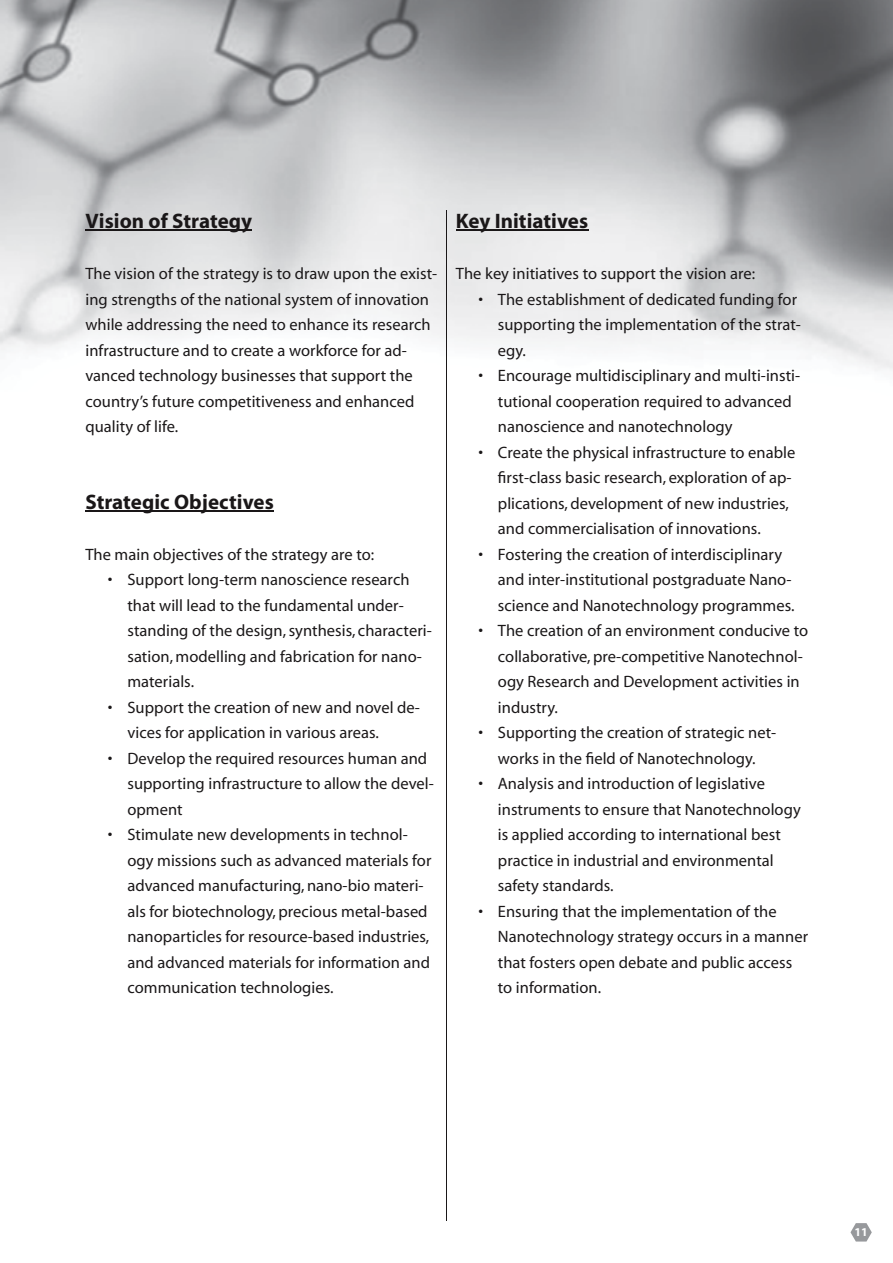
<style>
.page{position:relative;width:893px;height:1263px;background:#fff}
.page>*{position:absolute;margin:0;border:0;box-sizing:border-box;transform-origin:0 0}
.t1{font:700 21px "Myriad";letter-spacing:.005em;color:#1a1718}
.t2{font:16.5px/25.5px "Myriad";letter-spacing:.005em;color:#1a1718}
.t3{font:700 12px "Myriad";color:#fff}
</style>
<div class="page">
<img style="left:0;top:0;width:893px;height:371px">
<hr style="left:456px;top:230px;width:132px;height:1px;background:#1a1718">
<hr style="left:446px;top:210px;width:1px;height:1010px;background:#1a1718">
<hr style="left:85px;top:230px;width:167px;height:1px;background:#1a1718">
<hr style="left:85px;top:510px;width:189px;height:1px;background:#1a1718">
<svg style="left:850px;top:1223px;width:22px;height:18px"></svg>
<p class="t1" style="left:85px;top:210px;width:168px">Vision of Strategy</p>
<p class="t2" style="left:85px;top:262px;width:353px">The vision of the strategy is to draw upon the exist&shy;ing strengths of the national system of innovation while addressing the need to enhance its research infrastructure and to create a workforce for ad&shy;vanced technology businesses that support the country’s future competitiveness and enhanced quality of life.</p>
<p class="t1" style="left:85px;top:491px;width:190px">Strategic Objectives</p>
<p class="t2" style="left:85px;top:542px;width:290px">The main objectives of the strategy are to:</p>
<p class="t2" style="left:127px;top:568px;width:306px;text-indent:-20px">• Support long-term nanoscience research that will lead to the fundamental under&shy;standing of the design, synthesis, characteri&shy;sation, modelling and fabrication for nano&shy;materials.</p>
<p class="t2" style="left:127px;top:695px;width:294px;text-indent:-20px">• Support the creation of new and novel de&shy;vices for application in various areas.</p>
<p class="t2" style="left:127px;top:746px;width:308px;text-indent:-20px">• Develop the required resources human and supporting infrastructure to allow the devel&shy;opment</p>
<p class="t2" style="left:127px;top:823px;width:306px;text-indent:-20px">• Stimulate new developments in technol&shy;ogy missions such as advanced materials for advanced manufacturing, nano-bio materi&shy;als for biotechnology, precious metal-based nanoparticles for resource-based industries, and advanced materials for information and communication technologies.</p>
<p class="t1" style="left:456px;top:210px;width:134px">Key Initiatives</p>
<p class="t2" style="left:456px;top:262px;width:301px">The key initiatives to support the vision are:</p>
<p class="t2" style="left:498px;top:287px;width:305px;text-indent:-20px">• The establishment of dedicated funding for supporting the implementation of the strat&shy;egy.</p>
<p class="t2" style="left:498px;top:364px;width:304px;text-indent:-20px">• Encourage multidisciplinary and multi-insti&shy;tutional cooperation required to advanced nanoscience and nanotechnology</p>
<p class="t2" style="left:498px;top:440px;width:299px;text-indent:-20px">• Create the physical infrastructure to enable first-class basic research, exploration of ap&shy;plications, development of new industries, and commercialisation of innovations.</p>
<p class="t2" style="left:498px;top:542px;width:298px;text-indent:-20px">• Fostering the creation of interdisciplinary and inter-institutional postgraduate Nano&shy;science and Nanotechnology programmes.</p>
<p class="t2" style="left:498px;top:619px;width:312px;text-indent:-20px">• The creation of an environment conducive to collaborative, pre-competitive Nanotechnol&shy;ogy Research and Development activities in industry.</p>
<p class="t2" style="left:478px;top:721px;width:299px;text-align:center">• Supporting the creation of strategic net&shy;works in the field of Nanotechnology.</p>
<p class="t2" style="left:498px;top:772px;width:304px;text-indent:-20px">• Analysis and introduction of legislative instruments to ensure that Nanotechnology is applied according to international best practice in industrial and environmental safety standards.</p>
<p class="t2" style="left:498px;top:899px;width:312px;text-indent:-20px">• Ensuring that the implementation of the Nanotechnology strategy occurs in a manner that fosters open debate and public access to information.</p>
<p class="t3" style="left:854px;top:1226px;width:15px">11</p>
</div>
